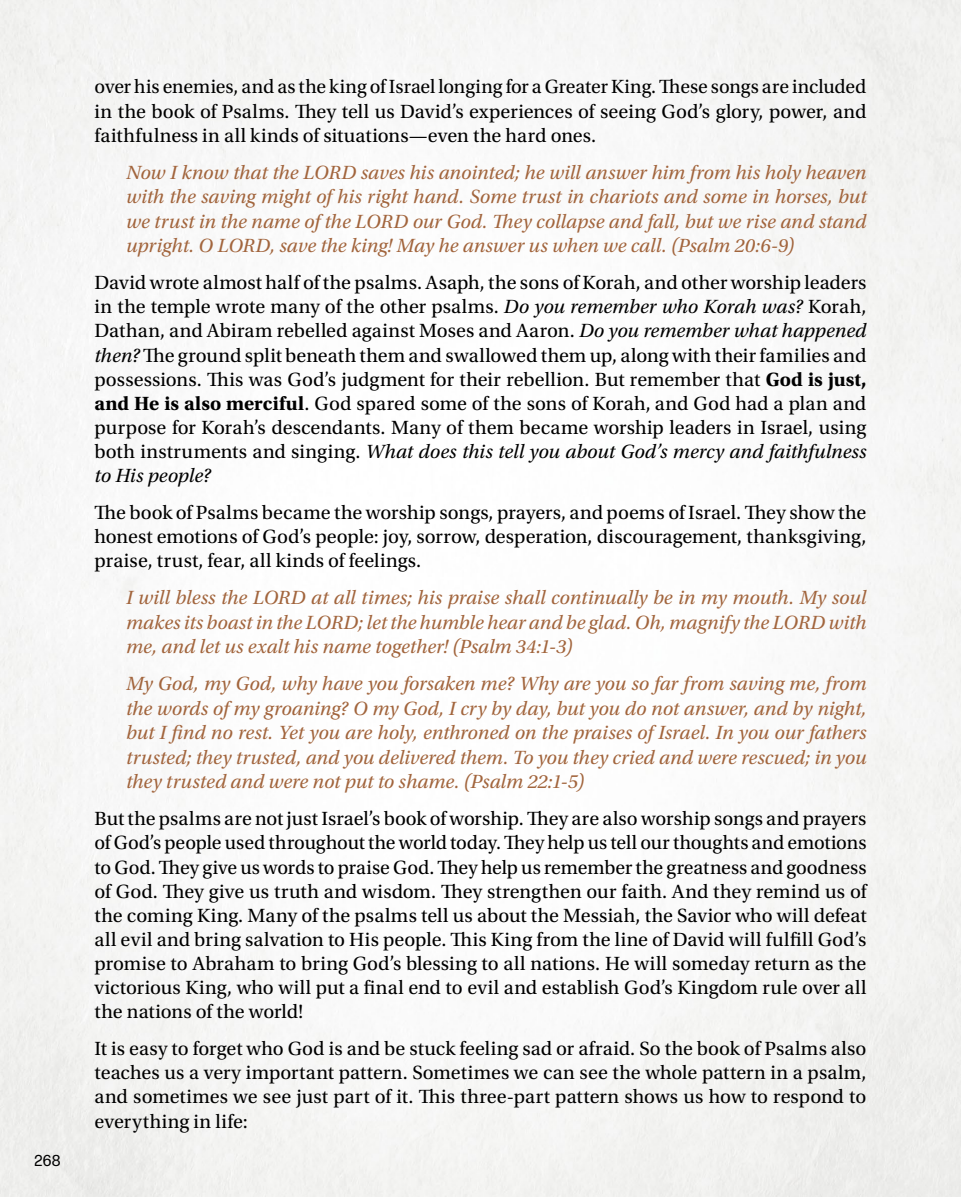
<style>
.page{position:relative;width:961px;height:1197px;background:#fff}
.page>*{position:absolute;margin:0;border:0;box-sizing:border-box;transform-origin:0 0}
.t1{font:20.12px/24.2px "Utopia Std";letter-spacing:.005em;color:#000;text-align:justify}
.t2{font:italic 20.12px/24.5px "Utopia Std";color:#a2653d;text-align:justify}
.t3{font:15.75px "Forma DJR Text";color:#000}
.s1{font-style:italic}
.s2{font-weight:700}
</style>
<div class="page">
<p class="t3" style="left:35px;top:1151px;width:27px">268</p>
<p class="t1" style="left:94px;top:75px;width:773px">over his enemies, and as the king of Israel longing for a Greater King. These songs are included in the book of Psalms. They tell us David’s experiences of seeing God’s glory, power, and faithfulness in all kinds of situations—even the hard ones.</p>
<p class="t2" style="left:126px;top:160px;width:742px">Now I know that the LORD saves his anointed; he will answer him from his holy heaven with the saving might of his right hand. Some trust in chariots and some in horses, but we trust in the name of the LORD our God. They collapse and fall, but we rise and stand upright. O LORD, save the king! May he answer us when we call. (Psalm 20:6-9)</p>
<p class="t1" style="left:94px;top:271px;width:773px">David wrote almost half of the psalms. Asaph, the sons of Korah, and other worship leaders in the temple wrote many of the other psalms. <span class="s1">Do you remember who Korah was?</span> Korah, Dathan, and Abiram rebelled against Moses and Aaron. <span class="s1">Do you remember what happened then?</span> The ground split beneath them and swallowed them up, along with their families and possessions. This was God’s judgment for their rebellion. But remember that <span class="s2">God is just, and He is also merciful</span>. God spared some of the sons of Korah, and God had a plan and purpose for Korah’s descendants. Many of them became worship leaders in Israel, using both instruments and singing. <span class="s1">What does this tell you about God’s mercy and faithfulness to His people?</span></p>
<p class="t1" style="left:94px;top:501px;width:773px">The book of Psalms became the worship songs, prayers, and poems of Israel. They show the honest emotions of God’s people: joy, sorrow, desperation, discouragement, thanksgiving, praise, trust, fear, all kinds of feelings.</p>
<p class="t2" style="left:126px;top:586px;width:742px">I will bless the LORD at all times; his praise shall continually be in my mouth. My soul makes its boast in the LORD; let the humble hear and be glad. Oh, magnify the LORD with me, and let us exalt his name together! (Psalm 34:1-3)</p>
<p class="t2" style="left:126px;top:672px;width:742px">My God, my God, why have you forsaken me? Why are you so far from saving me, from the words of my groaning? O my God, I cry by day, but you do not answer, and by night, but I find no rest. Yet you are holy, enthroned on the praises of Israel. In you our fathers trusted; they trusted, and you delivered them. To you they cried and were rescued; in you they trusted and were not put to shame. (Psalm 22:1-5)</p>
<p class="t1" style="left:94px;top:807px;width:773px">But the psalms are not just Israel’s book of worship. They are also worship songs and prayers of God’s people used throughout the world today. They help us tell our thoughts and emotions to God. They give us words to praise God. They help us remember the greatness and goodness of God. They give us truth and wisdom. They strengthen our faith. And they remind us of the coming King. Many of the psalms tell us about the Messiah, the Savior who will defeat all evil and bring salvation to His people. This King from the line of David will fulfill God’s promise to Abraham to bring God’s blessing to all nations. He will someday return as the victorious King, who will put a final end to evil and establish God’s Kingdom rule over all the nations of the world!</p>
<p class="t1" style="left:94px;top:1037px;width:773px">It is easy to forget who God is and be stuck feeling sad or afraid. So the book of Psalms also teaches us a very important pattern. Sometimes we can see the whole pattern in a psalm, and sometimes we see just part of it. This three-part pattern shows us how to respond to everything in life:</p>
</div>
